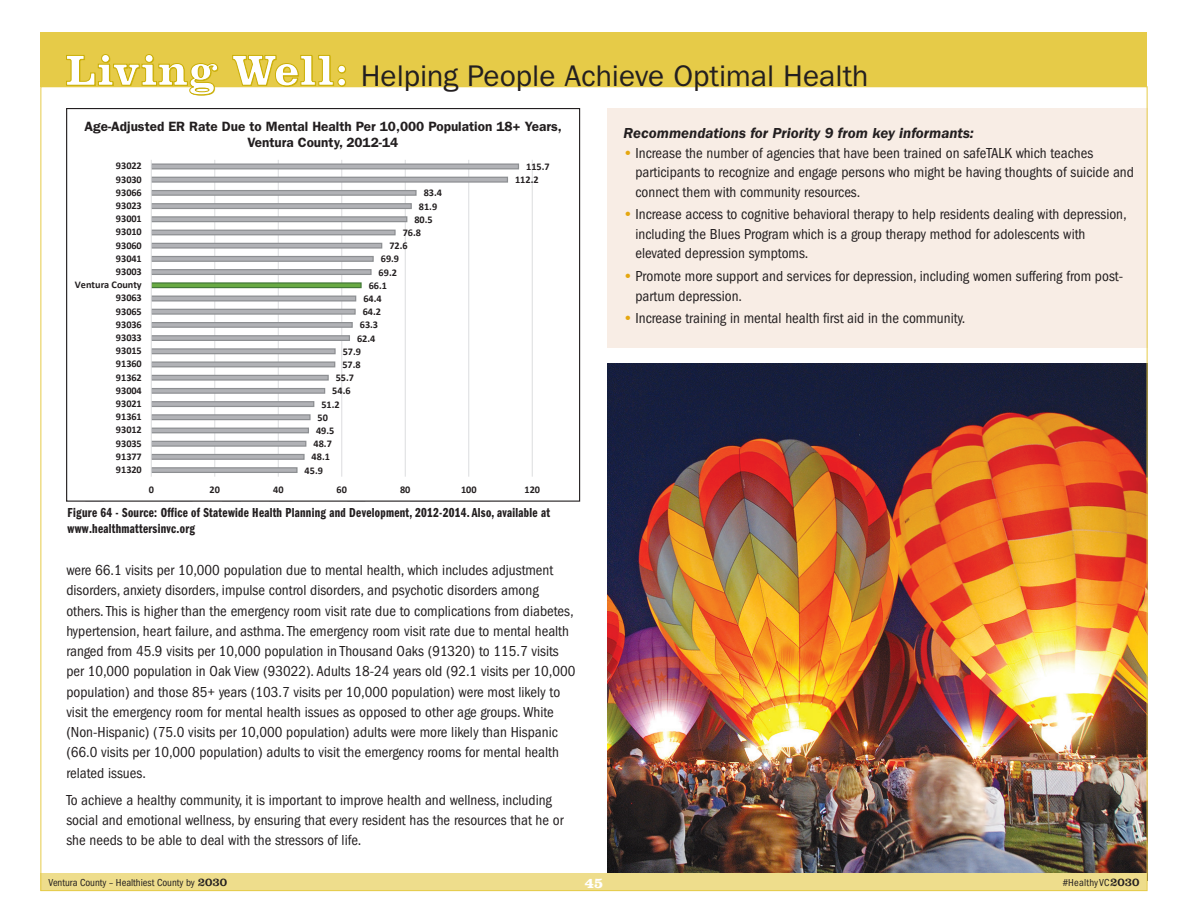
<style>
.page{position:relative;width:1188px;height:918px;background:#fff}
.page>*{position:absolute;margin:0;border:0;box-sizing:border-box;transform-origin:0 0}
.t1{font:30px "ITC Franklin Gothic Std";color:#231f20}
.t2{font:condensed 15px/20.2px "ITC Franklin Gothic Std";color:#231f20}
.t3{font:italic 600 15px "ITC Franklin Gothic Std";color:#231f20}
.t4{font:700 15px "Clarendon LT Std";color:#fff}
.t5{font:13.5px/15.8px "ITC Franklin Gothic Std Dm Cp";letter-spacing:.02em;color:#231f20}
.t6{font:600 13.5px/16.5px "ITC Franklin Gothic Std";color:#231f20;text-align:center}
.t7{font:700 12.3px/15px "Calibri";color:#231f20;text-align:center}
.t8{font:condensed 10.5px "ITC Franklin Gothic Std";color:#231f20}
.t9{font:condensed 10.5px "ITC Franklin Gothic Std";letter-spacing:.02em;color:#231f20}
.t10{font:700 10.2px "Calibri";color:#231f20}
.t11{font:10.2px "Calibri";color:#231f20}
.s1{font-family:"Clarendon LT Std";font-weight:700;font-size:45px;color:#caae04}
.s2{font-weight:600;font-stretch:normal;color:#e5a710}
.s3{font-family:"Clarendon LT Std";font-stretch:normal;font-size:12px}
</style>
<div class="page">
<img style="left:608px;top:364px;width:538px;height:509px">
<div style="left:607px;top:108px;width:541px;height:240px;background:#f8ede5"></div>
<div style="left:40px;top:873px;width:1108px;height:18px;background:#eedd8c"></div>
<div style="left:40px;top:32px;width:1108px;height:55px;background:#e6cb48"></div>
<svg style="left:151px;top:160px;width:382px;height:317px"></svg>
<svg style="left:66px;top:54px;width:280px;height:41px"></svg>
<h1 class="t1" style="left:67px;top:59px;width:803px"><span class="s1">Living Well:</span> Helping People Achieve Optimal Health</h1>
<p class="t7" style="left:149px;top:113px;width:395px">Age-Adjusted ER Rate Due to Mental Health Per 10,000 Population 18+ Years,<br>Ventura County, 2012-14</p>
<p class="t6" style="left:85px;top:118px;width:479px">Age-Adjusted ER Rate Due to Mental Health Per 10,000 Population 18+ Years,<br>Ventura County, 2012-14</p>
<p class="t3" style="left:623px;top:125px;width:352px">Recommendations for Priority 9 from key informants:</p>
<p class="t2" style="left:635px;top:143px;width:500px;line-height:19.5px;text-indent:-12px"><span class="s2">•</span> Increase the number of agencies that have been trained on safeTALK which teaches participants to recognize and engage persons who might be having thoughts of suicide and connect them with community resources.</p>
<p class="t2" style="left:635px;top:205px;width:493px;line-height:19.5px;text-indent:-12px"><span class="s2">•</span> Increase access to cognitive behavioral therapy to help residents dealing with depression, including the Blues Program which is a group therapy method for adolescents with elevated depression symptoms.</p>
<p class="t2" style="left:635px;top:267px;width:489px;line-height:19.5px;text-indent:-12px"><span class="s2">•</span> Promote more support and services for depression, including women suffering from post&shy;partum depression.</p>
<p class="t2" style="left:623px;top:308px;width:343px"><span class="s2">•</span> Increase training in mental health first aid in the community.</p>
<p class="t10" style="left:116px;top:159px;width:27px">93022</p>
<p class="t10" style="left:526px;top:160px;width:25px">115.7</p>
<p class="t10" style="left:116px;top:173px;width:27px">93030</p>
<p class="t10" style="left:515px;top:173px;width:25px">112.2</p>
<p class="t10" style="left:116px;top:186px;width:27px">93066</p>
<p class="t10" style="left:424px;top:186px;width:20px">83.4</p>
<p class="t10" style="left:116px;top:199px;width:27px">93023</p>
<p class="t10" style="left:419px;top:200px;width:20px">81.9</p>
<p class="t10" style="left:116px;top:212px;width:27px">93001</p>
<p class="t10" style="left:414px;top:213px;width:20px">80.5</p>
<p class="t10" style="left:116px;top:225px;width:27px">93010</p>
<p class="t10" style="left:403px;top:226px;width:20px">76.8</p>
<p class="t10" style="left:116px;top:239px;width:27px">93060</p>
<p class="t10" style="left:389px;top:239px;width:20px">72.6</p>
<p class="t10" style="left:116px;top:252px;width:27px">93041</p>
<p class="t10" style="left:381px;top:252px;width:20px">69.9</p>
<p class="t10" style="left:116px;top:265px;width:27px">93003</p>
<p class="t10" style="left:379px;top:266px;width:20px">69.2</p>
<p class="t10" style="left:75px;top:278px;width:68px">Ventura County</p>
<p class="t10" style="left:369px;top:279px;width:20px">66.1</p>
<p class="t10" style="left:116px;top:291px;width:27px">93063</p>
<p class="t10" style="left:363px;top:292px;width:20px">64.4</p>
<p class="t10" style="left:116px;top:305px;width:27px">93065</p>
<p class="t10" style="left:363px;top:305px;width:20px">64.2</p>
<p class="t10" style="left:116px;top:318px;width:27px">93036</p>
<p class="t10" style="left:360px;top:318px;width:20px">63.3</p>
<p class="t10" style="left:116px;top:331px;width:27px">93033</p>
<p class="t10" style="left:357px;top:332px;width:20px">62.4</p>
<p class="t10" style="left:116px;top:344px;width:27px">93015</p>
<p class="t10" style="left:343px;top:345px;width:20px">57.9</p>
<p class="t10" style="left:116px;top:357px;width:27px">91360</p>
<p class="t10" style="left:342px;top:358px;width:20px">57.8</p>
<p class="t10" style="left:116px;top:371px;width:27px">91362</p>
<p class="t10" style="left:336px;top:371px;width:20px">55.7</p>
<p class="t10" style="left:116px;top:384px;width:27px">93004</p>
<p class="t10" style="left:332px;top:384px;width:20px">54.6</p>
<p class="t10" style="left:116px;top:397px;width:27px">93021</p>
<p class="t10" style="left:321px;top:398px;width:20px">51.2</p>
<p class="t10" style="left:116px;top:410px;width:27px">91361</p>
<p class="t10" style="left:318px;top:411px;width:12px">50</p>
<p class="t10" style="left:116px;top:423px;width:27px">93012</p>
<p class="t10" style="left:316px;top:424px;width:20px">49.5</p>
<p class="t10" style="left:116px;top:437px;width:27px">93035</p>
<p class="t10" style="left:314px;top:437px;width:20px">48.7</p>
<p class="t10" style="left:116px;top:450px;width:27px">91377</p>
<p class="t10" style="left:312px;top:450px;width:20px">48.1</p>
<p class="t10" style="left:116px;top:463px;width:27px">91320</p>
<p class="t10" style="left:305px;top:464px;width:20px">45.9</p>
<p class="t10" style="left:149px;top:483px;width:7px">0</p>
<p class="t10" style="left:210px;top:483px;width:12px">20</p>
<p class="t10" style="left:273px;top:483px;width:12px">40</p>
<p class="t10" style="left:337px;top:483px;width:12px">60</p>
<p class="t10" style="left:400px;top:483px;width:12px">80</p>
<p class="t10" style="left:461px;top:483px;width:17px">100</p>
<p class="t10" style="left:525px;top:483px;width:17px">120</p>
<p class="t11" style="left:67px;top:504px;width:431px">Fig re 64 So rce Office of State ide Health Planning and De elopment 2012 2014 Also a ailable at</p>
<p class="t5" style="left:68px;top:505px;width:484px">Figure 64 - Source: Office of Statewide Health Planning and Development, 2012-2014. Also, available at www.healthmattersinvc.org</p>
<p class="t2" style="left:66px;top:560px;width:511px">were 66.1 visits per 10,000 population due to mental health, which includes adjustment disorders, anxiety disorders, impulse control disorders, and psychotic disorders among others. This is higher than the emergency room visit rate due to complications from diabetes, hypertension, heart failure, and asthma. The emergency room visit rate due to mental health ranged from 45.9 visits per 10,000 population in Thousand Oaks (91320) to 115.7 visits per 10,000 population in Oak View (93022). Adults 18-24 years old (92.1 visits per 10,000 population) and those 85+ years (103.7 visits per 10,000 population) were most likely to visit the emergency room for mental health issues as opposed to other age groups. White (Non-Hispanic) (75.0 visits per 10,000 population) adults were more likely than Hispanic (66.0 visits per 10,000 population) adults to visit the emergency rooms for mental health related issues.</p>
<p class="t2" style="left:66px;top:790px;width:499px">To achieve a healthy community, it is important to improve health and wellness, including social and emotional wellness, by ensuring that every resident has the resources that he or she needs to be able to deal with the stressors of life.</p>
<p class="t8" style="left:49px;top:876px;width:180px">Ventura County – Healthiest County by <span class="s3">2030</span></p>
<p class="t4" style="left:585px;top:873px;width:20px">45</p>
<p class="t9" style="left:1063px;top:876px;width:78px">#HealthyVC<span class="s3">2030</span></p>
</div>
